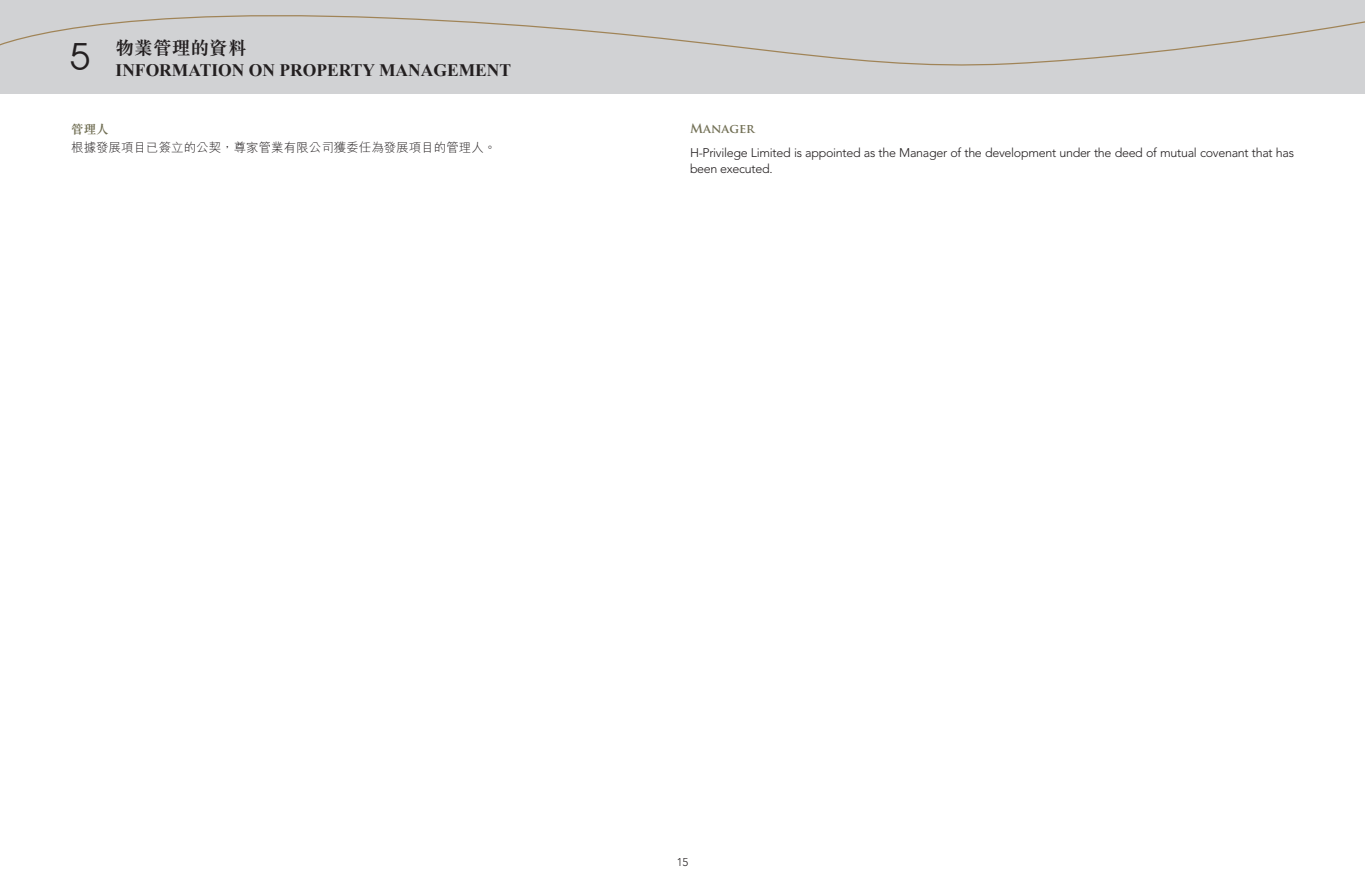
<style>
.page{position:relative;width:1365px;height:886px;background:#fff}
.page>*{position:absolute;margin:0;border:0;box-sizing:border-box;transform-origin:0 0}
.t1{font:700 18.75px "M Sung HK";color:#231f20}
.t2{font:700 17.5px "Times New Roman";color:#231f20}
.t3{font:300 12.5px/16.2px "Avenir LT Std";letter-spacing:-.025em;color:#231f20}
.t4{font:300 12.5px "M Hei HK";color:#231f20}
.t5{font:700 12.5px "Trajan Pro";color:#727055}
.t6{font:700 12.5px "M Sung HK";color:#727055}
.t7{font:300 11.25px "Avenir LT Std";color:#231f20}
.s1{font-family:"Avant Garde IT Cby BT";font-weight:400;font-size:37.5px}
</style>
<div class="page">
<div style="left:0;top:0;width:1364px;height:93px;background:#d1d2d4"></div>
<svg style="left:0;top:15px;width:1364px;height:51px"></svg>
<h1 class="t1" style="left:69px;top:35px;width:179px"><span class="s1">5</span> 物業管理的資料</h1>
<h2 class="t2" style="left:115px;top:58px;width:397px">INFORMATION ON PROPERTY MANAGEMENT</h2>
<p class="t6" style="left:71px;top:121px;width:39px">管理人</p>
<p class="t4" style="left:71px;top:139px;width:426px">根據發展項目已簽立的公契，尊家管業有限公司獲委任為發展項目的管理人。</p>
<p class="t5" style="left:690px;top:121px;width:66px">Manager</p>
<p class="t3" style="left:690px;top:144px;width:605px">H-Privilege Limited is appointed as the Manager of the development under the deed of mutual covenant that has been executed.</p>
<p class="t7" style="left:676px;top:855px;width:13px">15</p>
</div>
